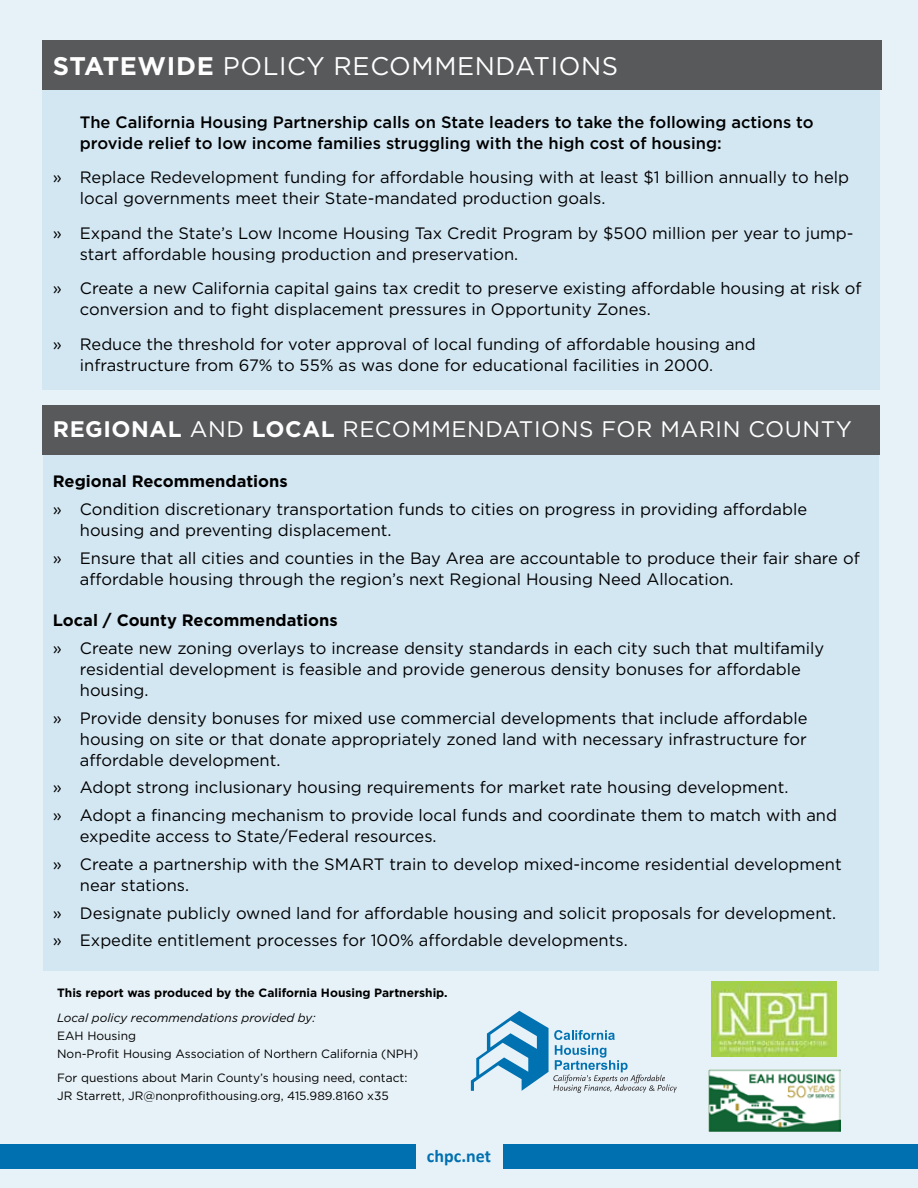
<style>
.page{position:relative;width:918px;height:1188px;background:#e7f2f8}
.page>*{position:absolute;margin:0;border:0;box-sizing:border-box;transform-origin:0 0}
.t1{font:25.5px "Gotham";letter-spacing:.025em;color:#fff}
.t2{font:22.5px "Gotham";letter-spacing:.025em;color:#fff}
.t3{font:700 18px "Calibri";color:#0070b1}
.t4{font:16.5px/21px "Gotham";color:#000}
.t5{font:500 16.5px/21px "Gotham";color:#000}
.t6{font:700 16.5px "Gotham";color:#000}
.t7{font:12px/18px "Gotham";color:#000}
.t8{font:700 12px "Gotham";color:#000}
.t9{font:italic 12px "Gotham";color:#000}
.s1{font-weight:700}
</style>
<div class="page">
<div style="left:0;top:1144px;width:415px;height:25px;background:#0070b1"></div>
<div style="left:504px;top:1144px;width:414px;height:25px;background:#0070b1"></div>
<div style="left:42px;top:40px;width:838px;height:350px;background:#d3e7f3"></div>
<div style="left:43px;top:440px;width:836px;height:531px;background:#d3e7f3"></div>
<div style="left:42px;top:40px;width:840px;height:49px;background:#58595b"></div>
<div style="left:42px;top:405px;width:838px;height:50px;background:#58595b"></div>
<img style="left:712px;top:981px;width:125px;height:76px">
<svg style="left:471px;top:1011px;width:206px;height:82px"></svg>
<img style="left:708px;top:1070px;width:133px;height:62px">
<h1 class="t1" style="left:53px;top:50px;width:567px"><span class="s1">STATEWIDE</span> POLICY RECOMMENDATIONS</h1>
<p class="t5" style="left:80px;top:111px;width:735px">The California Housing Partnership calls on State leaders to take the following actions to provide relief to low income families struggling with the high cost of housing:</p>
<p class="t4" style="left:80px;top:167px;width:771px;text-indent:-27px">» Replace Redevelopment funding for affordable housing with at least $1 billion annually to help local governments meet their State-mandated production goals.</p>
<p class="t4" style="left:80px;top:222px;width:775px;text-indent:-27px">» Expand the State’s Low Income Housing Tax Credit Program by $500 million per year to jump&shy;start affordable housing production and preservation.</p>
<p class="t4" style="left:80px;top:278px;width:783px;text-indent:-27px">» Create a new California capital gains tax credit to preserve existing affordable housing at risk of conversion and to fight displacement pressures in Opportunity Zones.</p>
<p class="t4" style="left:80px;top:333px;width:677px;text-indent:-27px">» Reduce the threshold for voter approval of local funding of affordable housing and infrastructure from 67% to 55% as was done for educational facilities in 2000.</p>
<h2 class="t2" style="left:53px;top:414px;width:801px"><span class="s1">REGIONAL</span> AND <span class="s1">LOCAL</span> RECOMMENDATIONS FOR MARIN COUNTY</h2>
<p class="t6" style="left:53px;top:471px;width:236px">Regional Recommendations</p>
<p class="t4" style="left:80px;top:498px;width:729px;text-indent:-27px">» Condition discretionary transportation funds to cities on progress in providing affordable housing and preventing displacement.</p>
<p class="t4" style="left:80px;top:547px;width:781px;text-indent:-27px">» Ensure that all cities and counties in the Bay Area are accountable to produce their fair share of affordable housing through the region’s next Regional Housing Need Allocation.</p>
<p class="t6" style="left:53px;top:609px;width:286px">Local / County Recommendations</p>
<p class="t4" style="left:80px;top:637px;width:746px;text-indent:-27px">» Create new zoning overlays to increase density standards in each city such that multifamily residential development is feasible and provide generous density bonuses for affordable housing.</p>
<p class="t4" style="left:80px;top:707px;width:729px;text-align:justify;text-indent:-27px">» Provide density bonuses for mixed use commercial developments that include affordable housing on site or that donate appropriately zoned land with necessary infrastructure for affordable development.</p>
<p class="t4" style="left:53px;top:773px;width:786px;line-height:27.8px">» Adopt strong inclusionary housing requirements for market rate housing development.<br>» Adopt a financing mechanism to provide local funds and coordinate them to match with and</p>
<p class="t4" style="left:53px;top:822px;width:790px;line-height:27.8px;text-indent:27px">expedite access to State/Federal resources.<br>» Create a partnership with the SMART train to develop mixed-income residential development</p>
<p class="t4" style="left:53px;top:871px;width:785px;line-height:27.8px;text-indent:27px">near stations.<br>» Designate publicly owned land for affordable housing and solicit proposals for development. » Expedite entitlement processes for 100% affordable developments.</p>
<p class="t8" style="left:57px;top:985px;width:392px">This report was produced by the California Housing Partnership.</p>
<p class="t9" style="left:57px;top:1010px;width:260px">Local policy recommendations provided by:</p>
<p class="t7" style="left:57px;top:1026px;width:363px">EAH Housing<br>Non-Profit Housing Association of Northern California (NPH)</p>
<p class="t7" style="left:57px;top:1069px;width:352px">For questions about Marin County’s housing need, contact:<br>JR Starrett, JR@nonprofithousing.org, 415.989.8160 x35</p>
<p class="t3" style="left:427px;top:1143px;width:66px">chpc.net</p>
</div>
